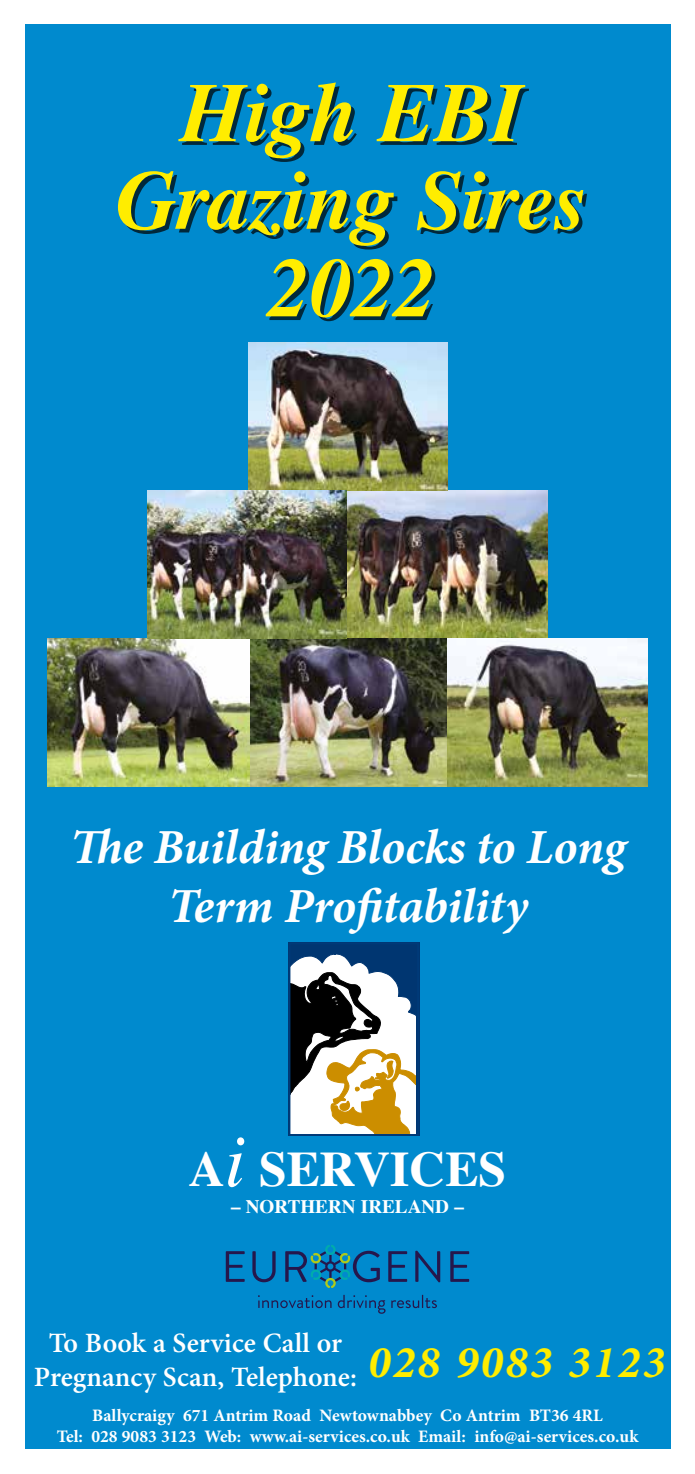
<style>
.page{position:relative;width:695px;height:1474px;background:#fff}
.page>*{position:absolute;margin:0;border:0;box-sizing:border-box;transform-origin:0 0}
.t1{font:italic 700 84px/87.5px "STIX General";color:#ffed00;text-align:center}
.t2{font:700 49.7px "Times";color:#fff}
.t3{font:italic 700 49px/58.8px "Minion Pro";letter-spacing:-.005em;color:#fff;text-align:center}
.t4{font:italic 700 45.5px "Minion Pro";letter-spacing:.05em;color:#ffed00}
.t5{font:600 28px/33.6px "Minion Pro";color:#fff;text-align:center}
.t6{font:700 19.07px "Times";color:#fff}
.t7{font:700 17.5px/21px "Minion Pro";color:#fff;text-align:center}
.s1{font-weight:400;font-style:italic;font-size:74.55px}
</style>
<div class="page">
<div style="left:25px;top:25px;width:645px;height:1424px;background:#008ace"></div>
<svg style="left:291px;top:945px;width:125px;height:187px;background:#9e9c8e"></svg>
<hr style="left:288px;top:1135px;width:131px;height:1px;background:#003671">
<div style="left:288px;top:942px;width:131px;height:193px;border:2px solid #003a78"></div>
<svg style="left:226px;top:1251px;width:19px;height:30px"></svg>
<svg style="left:252px;top:1251px;width:23px;height:31px"></svg>
<svg style="left:388px;top:1251px;width:19px;height:30px"></svg>
<svg style="left:415px;top:1250px;width:25px;height:32px"></svg>
<svg style="left:450px;top:1251px;width:19px;height:30px"></svg>
<svg style="left:285px;top:1245px;width:95px;height:42px"></svg>
<svg style="left:258px;top:1295px;width:73px;height:13px"></svg>
<svg style="left:338px;top:1294px;width:47px;height:19px"></svg>
<svg style="left:391px;top:1294px;width:46px;height:14px"></svg>
<img style="left:147px;top:490px;width:401px;height:148px">
<img style="left:248px;top:342px;width:200px;height:148px">
<img style="left:47px;top:638px;width:600px;height:148px">
<h1 class="t1" style="left:116px;top:70px;width:473px">High EBI<br>Grazing Sires<br>2022</h1>
<h3 class="t3" style="left:70px;top:817px;width:557px">The Building Blocks to Long<br>Term Profitability</h3>
<h2 class="t2" style="left:188px;top:1121px;width:319px">A<span class="s1">i</span> SERVICES</h2>
<p class="t6" style="left:231px;top:1188px;width:234px">– NORTHERN IRELAND –</p>
<h3 class="t5" style="left:34px;top:1326px;width:324px">To Book a Service Call or<br>Pregnancy Scan, Telephone:</h3>
<p class="t7" style="left:57px;top:1404px;width:583px">Ballycraigy 671 Antrim Road Newtownabbey Co Antrim BT36 4RL<br>Tel: 028 9083 3123 Web: www.ai-services.co.uk Email: info@ai-services.co.uk</p>
<h3 class="t4" style="left:368px;top:1329px;width:298px">028 9083 3123</h3>
</div>
